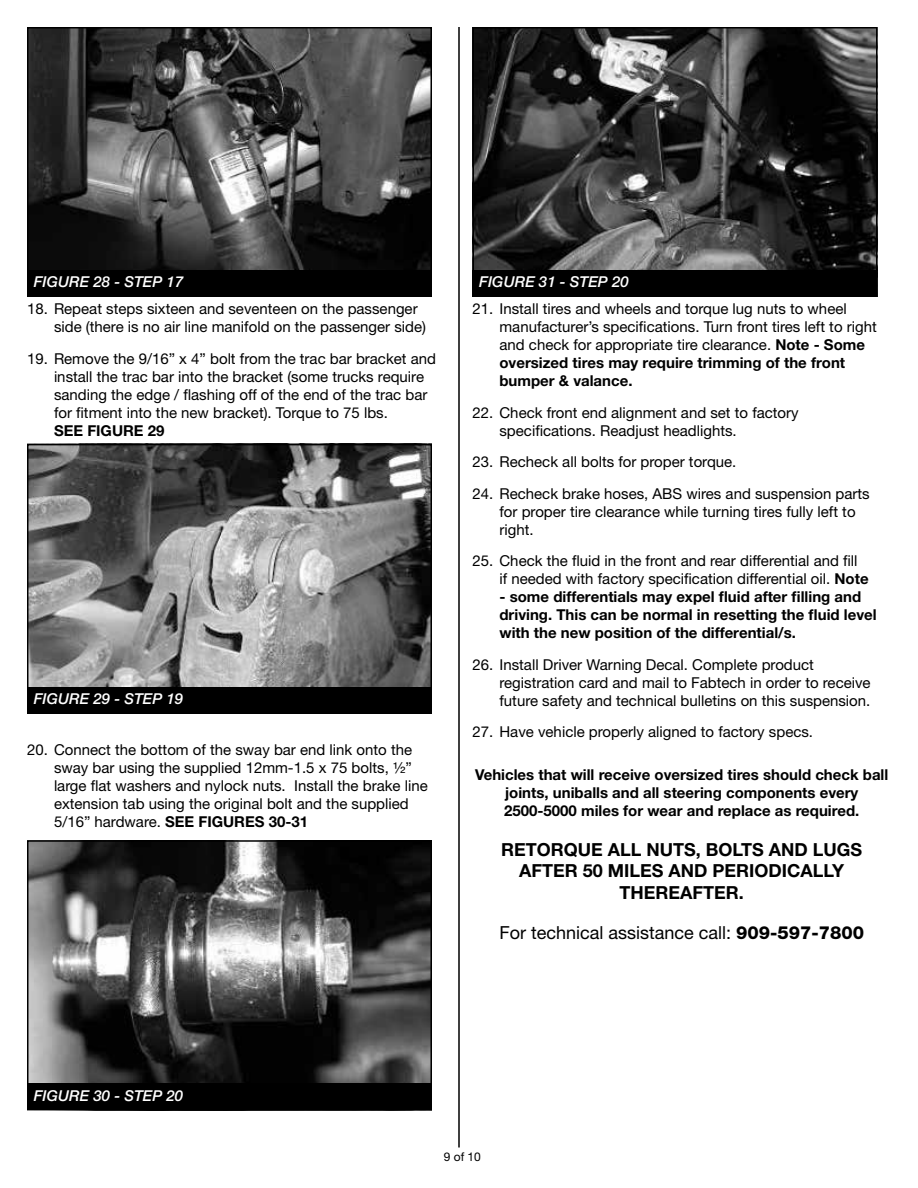
<style>
.page{position:relative;width:918px;height:1188px;background:#fff}
.page>*{position:absolute;margin:0;border:0;box-sizing:border-box;transform-origin:0 0}
.t1{font:700 18px/21.6px "Helvetica Neue LT Std";color:#000;text-align:center}
.t2{font:18px "Helvetica Neue LT Std";color:#000}
.t3{font:15px/18px "Helvetica Neue LT Std";color:#000}
.t4{font:700 15px/18px "Helvetica Neue LT Std";color:#000}
.t5{font:italic 500 15px "Helvetica Neue LT Std";color:#fff}
.t6{font:12px "Helvetica Neue LT Std";color:#000}
.s1{font-weight:700}
.s2{font-weight:800}
</style>
<div class="page">
<hr style="left:458px;top:27px;width:2px;height:1121px;background:#000">
<img style="left:30px;top:30px;width:399px;height:240px">
<div style="left:27px;top:27px;width:405px;height:270px;border:2px solid #000"></div>
<div style="left:27px;top:270px;width:405px;height:27px;background:#000"></div>
<img style="left:30px;top:447px;width:399px;height:240px">
<div style="left:27px;top:444px;width:405px;height:270px;border:2px solid #000"></div>
<div style="left:27px;top:687px;width:405px;height:27px;background:#000"></div>
<img style="left:30px;top:843px;width:399px;height:240px">
<div style="left:27px;top:840px;width:405px;height:270px;border:2px solid #000"></div>
<div style="left:27px;top:1083px;width:405px;height:27px;background:#000"></div>
<img style="left:475px;top:30px;width:400px;height:240px">
<div style="left:472px;top:27px;width:406px;height:270px;border:2px solid #000"></div>
<div style="left:472px;top:270px;width:406px;height:27px;background:#000"></div>
<p class="t5" style="left:34px;top:273px;width:151px">FIGURE 28 - STEP 17</p>
<p class="t3" style="left:54px;top:300px;width:374px;text-indent:-27px">18. Repeat steps sixteen and seventeen on the passenger side (there is no air line manifold on the passenger side)</p>
<p class="t3" style="left:54px;top:349px;width:384px;text-indent:-27px">19. Remove the 9/16” x 4” bolt from the trac bar bracket and install the trac bar into the bracket (some trucks require sanding the edge / flashing off of the end of the trac bar for fitment into the new bracket). Torque to 75 lbs.</p>
<p class="t4" style="left:54px;top:421px;width:112px">SEE FIGURE 29</p>
<p class="t5" style="left:34px;top:690px;width:151px">FIGURE 29 - STEP 19</p>
<p class="t3" style="left:54px;top:741px;width:375px;text-indent:-27px">20. Connect the bottom of the sway bar end link onto the sway bar using the supplied 12mm-1.5 x 75 bolts, ½” large flat washers and nylock nuts. Install the brake line extension tab using the original bolt and the supplied 5/16” hardware. <span class="s1">SEE FIGURES 30-31</span></p>
<p class="t5" style="left:479px;top:273px;width:151px">FIGURE 31 - STEP 20</p>
<p class="t3" style="left:499px;top:300px;width:379px;text-indent:-27px">21. Install tires and wheels and torque lug nuts to wheel manufacturer’s specifications. Turn front tires left to right and check for appropriate tire clearance. <span class="s1">Note - Some oversized tires may require trimming of the front bumper &amp; valance.</span></p>
<p class="t3" style="left:499px;top:403px;width:301px;text-indent:-27px">22. Check front end alignment and set to factory specifications. Readjust headlights.</p>
<p class="t3" style="left:472px;top:453px;width:265px">23. Recheck all bolts for proper torque.</p>
<p class="t3" style="left:499px;top:484px;width:372px;text-indent:-27px">24. Recheck brake hoses, ABS wires and suspension parts for proper tire clearance while turning tires fully left to right.</p>
<p class="t3" style="left:499px;top:552px;width:371px;text-indent:-27px">25. Check the fluid in the front and rear differential and fill if needed with factory specification differential oil. <span class="s1">Note</span></p>
<p class="t4" style="left:499px;top:588px;width:379px">- some differentials may expel fluid after filling and driving. This can be normal in resetting the fluid level with the new position of the differential/s.</p>
<p class="t3" style="left:499px;top:655px;width:373px;text-indent:-27px">26. Install Driver Warning Decal. Complete product registration card and mail to Fabtech in order to receive future safety and technical bulletins on this suspension.</p>
<p class="t3" style="left:472px;top:723px;width:342px">27. Have vehicle properly aligned to factory specs.</p>
<p class="t4" style="left:475px;top:766px;width:415px;text-align:center">Vehicles that will receive oversized tires should check ball joints, uniballs and all steering components every<br>2500-5000 miles for wear and replace as required.</p>
<p class="t1" style="left:501px;top:838px;width:363px">RETORQUE ALL NUTS, BOLTS AND LUGS<br>AFTER 50 MILES AND PERIODICALLY<br>THEREAFTER.</p>
<p class="t2" style="left:499px;top:921px;width:366px">For technical assistance call: <span class="s2">909-597-7800</span></p>
<p class="t5" style="left:34px;top:1086px;width:151px">FIGURE 30 - STEP 20</p>
<p class="t6" style="left:444px;top:1150px;width:39px">9 of 10</p>
</div>
